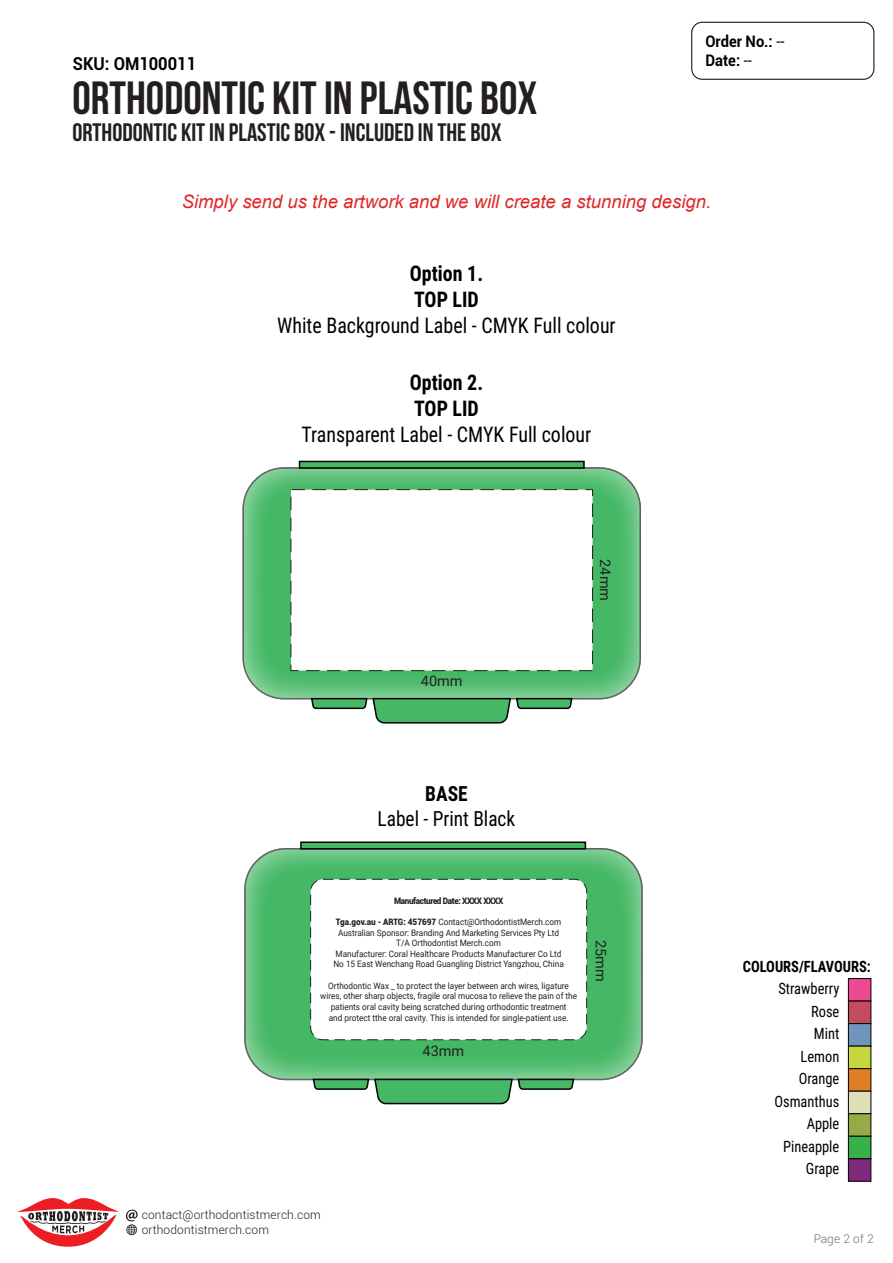
<style>
.page{position:relative;width:893px;height:1263px;background:#fff}
.page>*{position:absolute;margin:0;border:0;box-sizing:border-box;transform-origin:0 0}
.t1{font:700 46.5px "Bebas Neue";color:#231f20}
.t2{font:700 25.35px "Bebas Neue";color:#231f20}
.t3{font:21.6px "Roboto Condensed";color:#010101;scale:.93 1}
.t4{font:700 21.6px/26px "Roboto Condensed";color:#010101;scale:.93 1}
.t5{font:20.85px "Roboto Condensed";color:#010101;scale:.93 1}
.t6{font:700 20.85px "Roboto Condensed";color:#010101;scale:.93 1}
.t7{font:italic 18.45px "Arial";color:#de2827}
.t8{font:700 17.85px "Roboto";color:#010101;scale:.93 1}
.t9{font:700 15.9px/19px "Roboto";color:#010101;scale:.93 1}
.t10{font:15.6px/22.5px "Roboto Condensed";color:#010101;text-align:right;scale:.93 1}
.t11{font:700 15.6px "Roboto Condensed";color:#010101;scale:.93 1}
.t12{font:14.55px "Roboto";color:#231f20}
.t13{font:300 12px/15px "Roboto";letter-spacing:.01em;color:#231f20}
.t14{font:8.85px/10.6px "Roboto";color:#221f1f;text-align:center;scale:.93 1}
.t15{font:900 8.85px "Roboto";letter-spacing:-.045em;color:#221f1f;scale:.93 1}
.s1{font-weight:400}
.s2{font-weight:900}
</style>
<div class="page">
<div style="left:691px;top:22px;width:183px;height:58px;border:1px solid #231815;border-radius:10px"></div>
<svg style="left:243px;top:468px;width:397px;height:231px"></svg>
<svg style="left:310px;top:697px;width:263px;height:27px"></svg>
<div style="left:299px;top:461px;width:286px;height:8px;background:#45b865;border:1px solid #000"></div>
<div style="left:291px;top:489px;width:302px;height:182px;background:#fff;border:1px dashed #231f20"></div>
<div style="left:848px;top:978px;width:23px;height:23px;background:#ee4994;border:1px solid #000"></div>
<div style="left:848px;top:1001px;width:23px;height:23px;background:#c44c60;border:1px solid #000"></div>
<div style="left:848px;top:1023px;width:23px;height:23px;background:#6f95bc;border:1px solid #000"></div>
<div style="left:848px;top:1046px;width:23px;height:23px;background:#c8d63e;border:1px solid #000"></div>
<div style="left:848px;top:1068px;width:23px;height:23px;background:#e17d26;border:1px solid #000"></div>
<div style="left:848px;top:1091px;width:23px;height:23px;background:#dfdeb8;border:1px solid #000"></div>
<div style="left:848px;top:1113px;width:23px;height:23px;background:#95ab46;border:1px solid #000"></div>
<div style="left:848px;top:1136px;width:23px;height:23px;background:#37b14a;border:1px solid #000"></div>
<div style="left:848px;top:1158px;width:23px;height:23px;background:#7d2a7c;border:1px solid #000"></div>
<svg style="left:245px;top:849px;width:397px;height:230px;fill:#47b867"></svg>
<svg style="left:312px;top:1078px;width:263px;height:27px"></svg>
<div style="left:300px;top:841px;width:286px;height:8px;background:#45b865;border:1px solid #000"></div>
<div style="left:311px;top:879px;width:276px;height:161px;background:#fff;border-radius:12px"></div>
<div style="left:310px;top:879px;width:277px;height:161px;border:1px dashed #231f20;border-radius:12px"></div>
<svg style="left:126px;top:1209px;width:12px;height:26px"></svg>
<svg style="left:17px;top:1198px;width:102px;height:49px"></svg>
<h3 class="t8" style="left:73px;top:51px;width:134px">SKU: OM100011</h3>
<h1 class="t1" style="left:72px;top:72px;width:467px">ORTHODONTIC KIT IN PLASTIC BOX</h1>
<h2 class="t2" style="left:72px;top:118px;width:431px">ORTHODONTIC KIT IN PLASTIC BOX - INCLUDED IN THE BOX</h2>
<h3 class="t9" style="left:705px;top:31px;width:87px">Order No.: <span class="s1">--<br></span>Date: <span class="s1">--</span></h3>
<h3 class="t7" style="left:182px;top:190px;width:531px">Simply send us the artwork and we will create a stunning design.</h3>
<h3 class="t4" style="left:410px;top:259px;width:80px">Option 1.<br>TOP LID</h3>
<h3 class="t3" style="left:277px;top:310px;width:365px">White Background Label - CMYK Full colour</h3>
<h3 class="t4" style="left:410px;top:369px;width:80px">Option 2.<br>TOP LID</h3>
<h3 class="t3" style="left:302px;top:419px;width:313px">Transparent Label - CMYK Full colour</h3>
<h3 class="t12" style="left:421px;top:670px;width:43px">40mm</h3>
<h3 class="t12" style="left:615px;top:559px;width:43px;rotate:90deg">24mm</h3>
<h3 class="t6" style="left:425px;top:779px;width:47px">BASE</h3>
<h3 class="t5" style="left:378px;top:804px;width:150px">Label - Print Black</h3>
<p class="t15" style="left:394px;top:894px;width:119px">Manufactured Date: XXXX XXXX</p>
<p class="t14" style="left:333px;top:916px;width:249px"><span class="s2">Tga.gov.au - ARTG: 457697</span> Contact@OrthodontistMerch.com Australian Sponsor: Branding And Marketing Services Pty Ltd T/A Orthodontist Merch.com<br>Manufacturer: Coral Healthcare Products Manufacturer Co Ltd No 15 East Wenchang Road Guangling District Yangzhou, China</p>
<p class="t14" style="left:320px;top:980px;width:278px">Orthodontic Wax _ to protect the layer between arch wires, ligature wires, other sharp objects, fragile oral mucosa to relieve the pain of the patients oral cavity being scratched during orthodontic treatment<br>and protect tthe oral cavity. This is intended for single-patient use.</p>
<h3 class="t12" style="left:423px;top:1041px;width:43px">43mm</h3>
<h3 class="t12" style="left:611px;top:940px;width:43px;rotate:90deg">25mm</h3>
<h3 class="t13" style="left:142px;top:1207px;width:180px">contact@orthodontistmerch.com orthodontistmerch.com</h3>
<h3 class="t11" style="left:743px;top:955px;width:139px">COLOURS/FLAVOURS:</h3>
<h3 class="t10" style="left:774px;top:977px;width:71px">Strawberry<br>Rose<br>Mint<br>Lemon<br>Orange<br>Osmanthus<br>Apple<br>Pineapple<br>Grape</h3>
<h3 class="t13" style="left:813px;top:1231px;width:62px">Page 2 of 2</h3>
</div>
